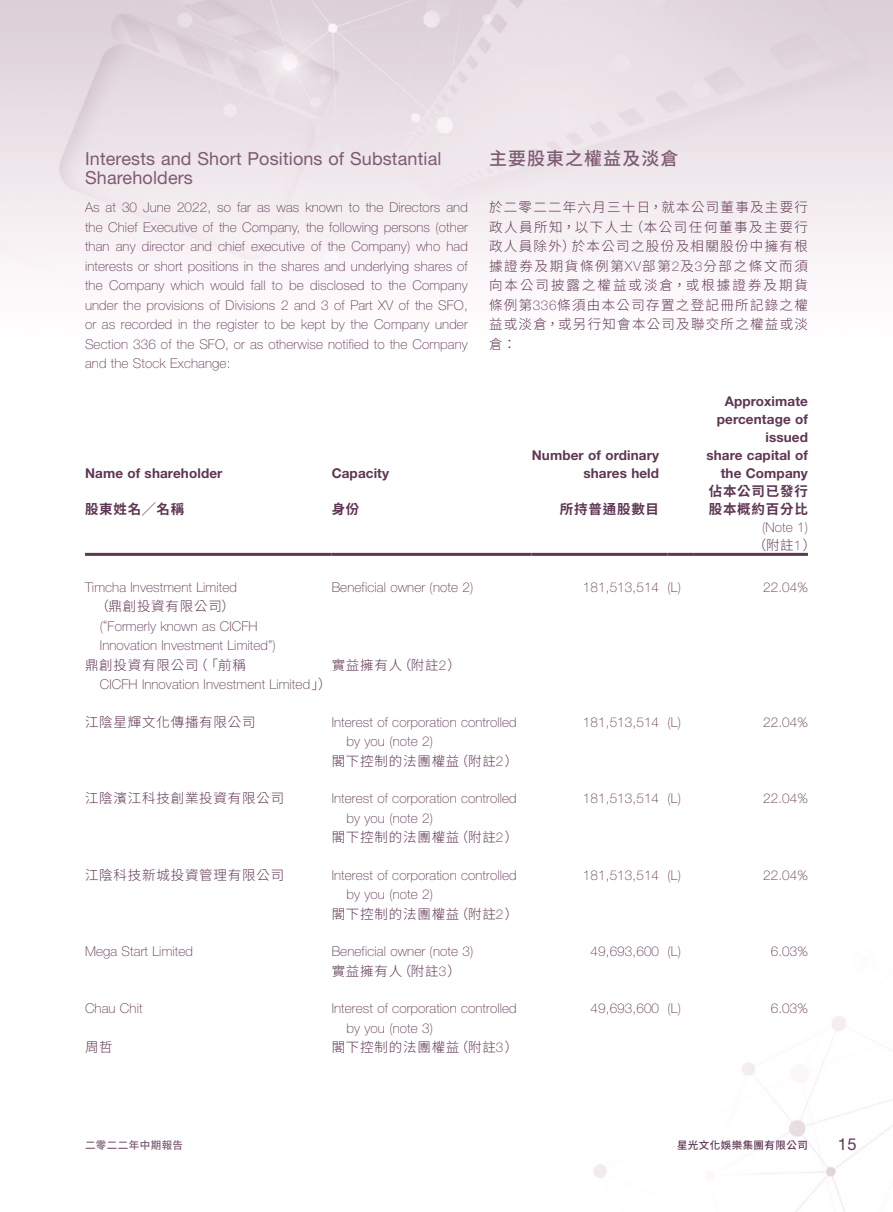
<style>
.page{position:relative;width:893px;height:1212px;background:#fff}
.page>*{position:absolute;margin:0;border:0;box-sizing:border-box;transform-origin:0 0}
.Heading_2{font:18px/19.5px "Helvetica Neue LT Std";letter-spacing:.01em;color:#7d5b73}
.C_Heading_2{font:500 18px "Source Han Sans TC";letter-spacing:.06em;color:#7d5b73}
.t1{font:16.5px "Helvetica Neue LT Std";color:#5e3653}
.Body_Text{font:100 13.5px/19.5px "Helvetica Neue LT Std";letter-spacing:.01em;color:#5e3653}
.C_Body_Text{font:300 13.5px/19.5px "Source Han Sans TC";letter-spacing:.1em;color:#5e3653;text-align:justify}
.Body_Text-2{font:300 13.5px "Source Han Sans TC";letter-spacing:.06em;color:#5e3653}
.Body_Text-3{font:700 13.5px/18px "Helvetica Neue LT Std";letter-spacing:.01em;color:#5e3653;text-align:right}
.Body_Text-4{font:700 13.5px "Source Han Sans TC";letter-spacing:.06em;color:#5e3653}
.t2{font:500 10.5px "Source Han Sans TC";letter-spacing:.045em;color:#5e3653}
.t3{font:500 10.5px "Source Han Sans TC";letter-spacing:.045em;color:#7d5b73}
.s1{font-family:"Helvetica Neue LT Std";font-weight:100}
.s2{font-family:"Source Han Sans TC";font-weight:300}
</style>
<div class="page">
<hr style="left:85px;top:553px;width:247px;height:3px;background:#5e3653">
<hr style="left:332px;top:553px;width:199px;height:3px;background:#5e3653">
<hr style="left:531px;top:553px;width:137px;height:3px;background:#5e3653">
<hr style="left:668px;top:553px;width:25px;height:3px;background:#5e3653">
<hr style="left:693px;top:553px;width:115px;height:3px;background:#5e3653">
<p class="Heading_2" style="left:85px;top:148px;width:358px">Interests and Short Positions of Substantial<br>Shareholders</p>
<p class="Body_Text" style="left:85px;top:198px;width:384px;text-align:justify">As at 30 June 2022, so far as was known to the Directors and the Chief Executive of the Company, the following persons (other than any director and chief executive of the Company) who had interests or short positions in the shares and underlying shares of the Company which would fall to be disclosed to the Company under the provisions of Divisions 2 and 3 of Part XV of the SFO, or as recorded in the register to be kept by the Company under Section 336 of the SFO, or as otherwise notified to the Company and the Stock Exchange:</p>
<p class="Body_Text-3" style="left:85px;top:464px;width:139px">Name of shareholder</p>
<p class="Body_Text-3" style="left:332px;top:464px;width:59px">Capacity</p>
<p class="C_Heading_2" style="left:489px;top:148px;width:191px">主要股東之權益及淡倉</p>
<p class="C_Body_Text" style="left:489px;top:198px;width:320px">於二零二二年六月三十日，就本公司董事及主要行政人員所知，以下人士（本公司任何董事及主要行政人員除外）於本公司之股份及相關股份中擁有根據證券及期貨條例第<span class="s1">XV</span>部第<span class="s1">2</span>及<span class="s1">3</span>分部之條文而須向本公司披露之權益或淡倉，或根據證券及期貨條例第<span class="s1">336</span>條須由本公司存置之登記冊所記錄之權益或淡倉，或另行知會本公司及聯交所之權益或淡倉：</p>
<p class="Body_Text-3" style="left:532px;top:446px;width:129px">Number of ordinary shares held</p>
<p class="Body_Text-3" style="left:725px;top:392px;width:85px">Approximate</p>
<p class="Body_Text-3" style="left:717px;top:410px;width:93px">percentage of</p>
<p class="Body_Text-3" style="left:765px;top:428px;width:44px">issued</p>
<p class="Body_Text-3" style="left:706px;top:446px;width:103px">share capital of</p>
<p class="Body_Text-3" style="left:721px;top:464px;width:89px">the Company</p>
<p class="Body_Text-4" style="left:85px;top:501px;width:101px">股東姓名╱名稱</p>
<p class="Body_Text-4" style="left:332px;top:501px;width:29px">身份</p>
<p class="Body_Text-4" style="left:560px;top:501px;width:101px">所持普通股數目</p>
<p class="Body_Text-4" style="left:709px;top:483px;width:101px">佔本公司已發行</p>
<p class="Body_Text-4" style="left:709px;top:501px;width:101px">股本概約百分比</p>
<p class="Body_Text" style="left:762px;top:517px;width:47px">(Note 1)</p>
<p class="Body_Text-2" style="left:753px;top:537px;width:65px">（附註<span class="s1">1</span>）</p>
<p class="Body_Text" style="left:85px;top:577px;width:154px">Timcha Investment Limited</p>
<p class="Body_Text-2" style="left:95px;top:599px;width:141px">（鼎創投資有限公司）</p>
<p class="Body_Text" style="left:100px;top:616px;width:159px">(“Formerly known as CICFH</p>
<p class="Body_Text" style="left:100px;top:636px;width:177px">Innovation Investment Limited”)</p>
<p class="Body_Text" style="left:332px;top:577px;width:143px">Beneficial owner (note 2)</p>
<p class="Body_Text" style="left:583px;top:577px;width:78px">181,513,514</p>
<p class="Body_Text" style="left:668px;top:577px;width:15px">(L)</p>
<p class="Body_Text" style="left:763px;top:577px;width:46px">22.04%</p>
<p class="Body_Text" style="left:100px;top:655px;width:233px;text-indent:-15px"><span class="s2">鼎創投資有限公司（「前稱<br></span>CICFH Innovation Investment Limited<span class="s2">」）</span></p>
<p class="Body_Text-2" style="left:332px;top:657px;width:131px">實益擁有人（附註<span class="s1">2</span>）</p>
<p class="Body_Text-2" style="left:85px;top:714px;width:172px">江陰星輝文化傳播有限公司</p>
<p class="Body_Text" style="left:347px;top:712px;width:172px;text-indent:-15px">Interest of corporation controlled by you (note 2)</p>
<p class="Body_Text" style="left:583px;top:712px;width:78px">181,513,514</p>
<p class="Body_Text" style="left:668px;top:712px;width:15px">(L)</p>
<p class="Body_Text" style="left:763px;top:712px;width:46px">22.04%</p>
<p class="Body_Text-2" style="left:332px;top:753px;width:188px">閣下控制的法團權益（附註<span class="s1">2</span>）</p>
<p class="Body_Text-2" style="left:85px;top:791px;width:201px">江陰濱江科技創業投資有限公司</p>
<p class="Body_Text" style="left:347px;top:789px;width:172px;text-indent:-15px">Interest of corporation controlled by you (note 2)</p>
<p class="Body_Text" style="left:583px;top:789px;width:78px">181,513,514</p>
<p class="Body_Text" style="left:668px;top:789px;width:15px">(L)</p>
<p class="Body_Text" style="left:763px;top:789px;width:46px">22.04%</p>
<p class="Body_Text-2" style="left:332px;top:830px;width:188px">閣下控制的法團權益（附註<span class="s1">2</span>）</p>
<p class="Body_Text-2" style="left:85px;top:867px;width:201px">江陰科技新城投資管理有限公司</p>
<p class="Body_Text" style="left:347px;top:865px;width:172px;text-indent:-15px">Interest of corporation controlled by you (note 2)</p>
<p class="Body_Text" style="left:583px;top:865px;width:78px">181,513,514</p>
<p class="Body_Text" style="left:668px;top:865px;width:15px">(L)</p>
<p class="Body_Text" style="left:763px;top:865px;width:46px">22.04%</p>
<p class="Body_Text-2" style="left:332px;top:906px;width:188px">閣下控制的法團權益（附註<span class="s1">2</span>）</p>
<p class="Body_Text" style="left:85px;top:942px;width:110px">Mega Start Limited</p>
<p class="Body_Text" style="left:332px;top:942px;width:143px">Beneficial owner (note 3)</p>
<p class="Body_Text" style="left:591px;top:942px;width:70px">49,693,600</p>
<p class="Body_Text" style="left:668px;top:942px;width:15px">(L)</p>
<p class="Body_Text" style="left:771px;top:942px;width:39px">6.03%</p>
<p class="Body_Text-2" style="left:332px;top:963px;width:131px">實益擁有人（附註<span class="s1">3</span>）</p>
<p class="Body_Text" style="left:85px;top:999px;width:59px">Chau Chit</p>
<p class="Body_Text" style="left:347px;top:999px;width:172px;text-indent:-15px">Interest of corporation controlled by you (note 3)</p>
<p class="Body_Text" style="left:591px;top:999px;width:70px">49,693,600</p>
<p class="Body_Text" style="left:668px;top:999px;width:15px">(L)</p>
<p class="Body_Text" style="left:771px;top:999px;width:39px">6.03%</p>
<p class="Body_Text-2" style="left:85px;top:1040px;width:29px">周哲</p>
<p class="Body_Text-2" style="left:332px;top:1040px;width:188px">閣下控制的法團權益（附註<span class="s1">3</span>）</p>
<p class="t3" style="left:85px;top:1139px;width:100px">二零二二年中期報告</p>
<p class="t2" style="left:677px;top:1139px;width:132px">星光文化娛樂集團有限公司</p>
<p class="t1" style="left:838px;top:1134px;width:20px">15</p>
</div>
